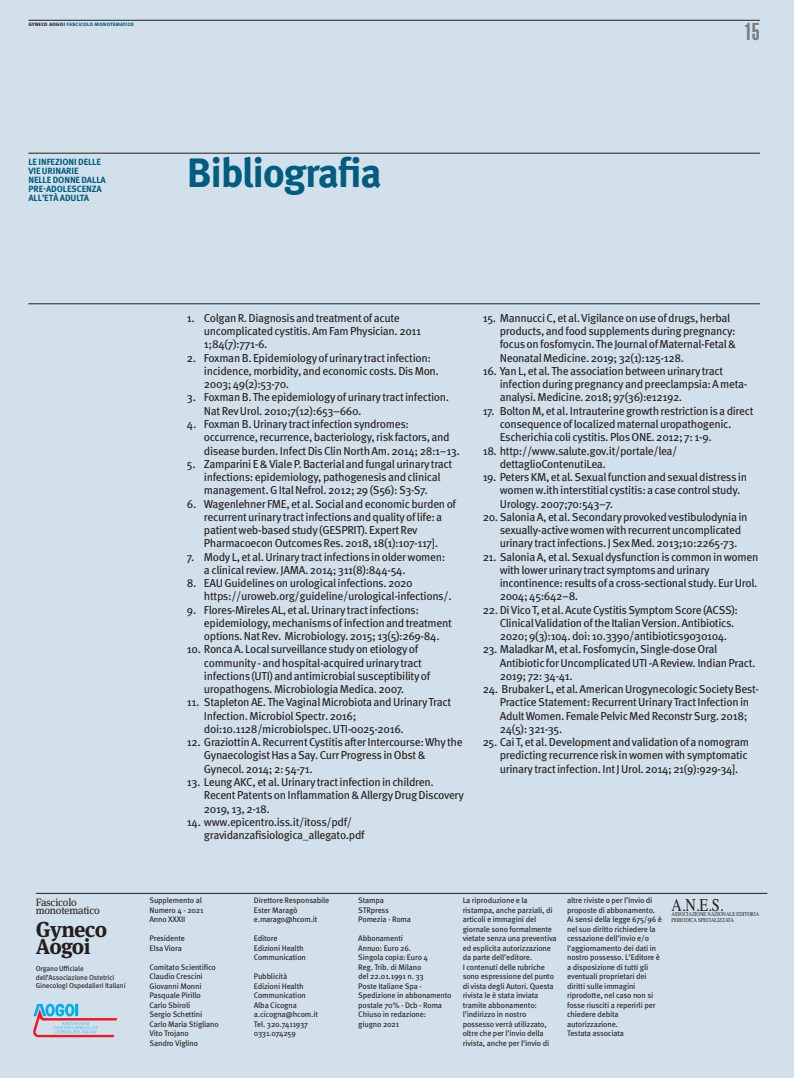
<style>
.page{position:relative;width:794px;height:1078px;background:#fff}
.page>*{position:absolute;margin:0;border:0;box-sizing:border-box;transform-origin:0 0}
.t1{font:700 41px "Meta Pro";color:#005d7f}
.t2{font:900 extra-condensed 24px "Helvetica";color:#7d7c7e}
.t3{font:700 21.6px/17px "Meta Serif OT";letter-spacing:-.03em;color:#241f1f}
.t4{font:18px "Times";color:#241f1f;scale:.8 1}
.t5{font:11.5px/13.2px "Meta Pro";letter-spacing:-.03em;color:#241f1f}
.t6{font:10.7px/8.5px "Meta Serif OT";letter-spacing:-.03em;color:#241f1f}
.t7{font:700 9px/9px "Meta Pro";letter-spacing:-.01em;color:#005d7f}
.t8{font:8px/9.5px "Meta Pro";letter-spacing:-.02em;color:#241f1f}
.t9{font:7.2px/8.5px "Meta Pro";letter-spacing:-.02em;color:#241f1f}
.t10{font:6px/5.5px "Times";color:#241f1f;scale:.8 1}
.t11{font:700 6px "Meta Pro";letter-spacing:-.01em;color:#005d7f}
.s1{color:#241f1f}
</style>
<div class="page">
<div style="left:0;top:0;width:794px;height:1077px;background:#d1e0ea"></div>
<hr style="left:28px;top:20px;width:732px;height:1px;background:#241f1f">
<hr style="left:28px;top:303px;width:732px;height:1px;background:#241f1f">
<hr style="left:28px;top:153px;width:732px;height:1px;background:#241f1f">
<svg style="left:33px;top:1003px;width:84px;height:33px"></svg>
<hr style="left:36px;top:892px;width:731px;height:1px;background:#241f1f">
<p class="t11" style="left:28px;top:22px;width:107px"><span class="s1">gyneco aogoi</span> fascicolo monotematico</p>
<h2 class="t2" style="left:744px;top:23px;width:17px">15</h2>
<p class="t7" style="left:28px;top:158px;width:79px">LE INFEZIONI DELLE<br>VIE URINARIE<br>NELLE DONNE DALLA<br>PRE-ADOLESCENZA<br>ALL’ETÀ ADULTA</p>
<h1 class="t1" style="left:187px;top:157px;width:196px">Bibliografia</h1>
<p class="t5" style="left:204px;top:312px;width:219px;text-indent:-17px">1. Colgan R. Diagnosis and treatment of acute uncomplicated cystitis. Am Fam Physician. 2011<br>1;84(7):771-6.</p>
<p class="t5" style="left:204px;top:352px;width:236px;text-indent:-17px">2. Foxman B. Epidemiology of urinary tract infection: incidence, morbidity, and economic costs. Dis Mon.<br>2003; 49(2):53-70.</p>
<p class="t5" style="left:204px;top:391px;width:247px;text-indent:-17px">3. Foxman B. The epidemiology of urinary tract infection.<br>Nat Rev Urol. 2010;7(12):653–660.</p>
<p class="t5" style="left:204px;top:418px;width:257px;text-indent:-17px">4. Foxman B. Urinary tract infection syndromes: occurrence, recurrence, bacteriology, risk factors, and disease burden. Infect Dis Clin North Am. 2014; 28:1–13.</p>
<p class="t5" style="left:204px;top:458px;width:250px;text-indent:-17px">5. Zamparini E &amp; Viale P. Bacterial and fungal urinary tract infections: epidemiology, pathogenesis and clinical management. G Ital Nefrol. 2012; 29 (S56): S3-S7.</p>
<p class="t5" style="left:204px;top:497px;width:254px;text-indent:-17px">6. Wagenlehner FME, et al. Social and economic burden of recurrent urinary tract infections and quality of life: a patient web-based study (GESPRIT). Expert Rev Pharmacoecon Outcomes Res. 2018, 18(1):107-117].</p>
<p class="t5" style="left:204px;top:550px;width:243px;text-indent:-17px">7. Mody L, et al. Urinary tract infections in older women: a clinical review. JAMA. 2014; 311(8):844-54.</p>
<p class="t5" style="left:204px;top:577px;width:249px;text-indent:-17px">8. EAU Guidelines on urological infections. 2020 https://uroweb.org/guideline/urological-infections/.</p>
<p class="t5" style="left:204px;top:603px;width:249px;text-indent:-17px">9. Flores-Mireles AL, et al. Urinary tract infections: epidemiology, mechanisms of infection and treatment options. Nat Rev. Microbiology. 2015; 13(5):269-84.</p>
<p class="t5" style="left:204px;top:643px;width:228px;text-indent:-17px">10. Ronca A. Local surveillance study on etiology of community - and hospital-acquired urinary tract infections (UTI) and antimicrobial susceptibility of uropathogens. Microbiologia Medica. 2007.</p>
<p class="t5" style="left:204px;top:696px;width:249px;text-indent:-17px">11. Stapleton AE. The Vaginal Microbiota and Urinary Tract<br>Infection. Microbiol Spectr. 2016; doi:10.1128/microbiolspec. UTI-0025-2016.</p>
<p class="t5" style="left:204px;top:736px;width:260px;text-indent:-17px">12. Graziottin A. Recurrent Cystitis after Intercourse: Why the<br>Gynaecologist Has a Say. Curr Progress in Obst &amp;<br>Gynecol. 2014; 2: 54-71.</p>
<p class="t5" style="left:204px;top:776px;width:261px;text-indent:-17px">13. Leung AKC, et al. Urinary tract infection in children.<br>Recent Patents on Inflammation &amp; Allergy Drug Discovery<br>2019, 13, 2-18.</p>
<p class="t5" style="left:204px;top:815px;width:162px;text-indent:-17px">14. www.epicentro.iss.it/itoss/pdf/ gravidanzafisiologica_allegato.pdf</p>
<p class="t5" style="left:500px;top:312px;width:238px;text-indent:-17px">15. Mannucci C, et al. Vigilance on use of drugs, herbal products, and food supplements during pregnancy: focus on fosfomycin. The Journal of Maternal-Fetal &amp; Neonatal Medicine. 2019; 32(1):125-128.</p>
<p class="t5" style="left:500px;top:365px;width:249px;text-indent:-17px">16. Yan L, et al. The association between urinary tract infection during pregnancy and preeclampsia: A meta&shy;analysi. Medicine. 2018; 97(36):e12192.</p>
<p class="t5" style="left:500px;top:405px;width:255px;text-indent:-17px">17. Bolton M, et al. Intrauterine growth restriction is a direct consequence of localized maternal uropathogenic.<br>Escherichia coli cystitis. Plos ONE. 2012; 7: 1-9.</p>
<p class="t5" style="left:500px;top:444px;width:179px;text-indent:-17px">18. http://www.salute.gov.it/portale/lea/ dettaglioContenutiLea.</p>
<p class="t5" style="left:500px;top:471px;width:249px;text-indent:-17px">19. Peters KM, et al. Sexual function and sexual distress in women w.ith interstitial cystitis: a case control study.<br>Urology. 2007;70:543–7.</p>
<p class="t5" style="left:500px;top:511px;width:249px;text-indent:-17px">20. Salonia A, et al. Secondary provoked vestibulodynia in sexually-active women with recurrent uncomplicated urinary tract infections. J Sex Med. 2013;10:2265-73.</p>
<p class="t5" style="left:500px;top:550px;width:260px;text-indent:-17px">21. Salonia A, et al. Sexual dysfunction is common in women with lower urinary tract symptoms and urinary incontinence: results of a cross-sectional study. Eur Urol.<br>2004; 45:642–8.</p>
<p class="t5" style="left:500px;top:603px;width:240px;text-indent:-17px">22. Di Vico T, et al. Acute Cystitis Symptom Score (ACSS):<br>Clinical Validation of the Italian Version. Antibiotics.<br>2020; 9(3):104. doi: 10.3390/antibiotics9030104.</p>
<p class="t5" style="left:500px;top:643px;width:257px;text-indent:-17px">23. Maladkar M, et al. Fosfomycin, Single-dose Oral<br>Antibiotic for Uncomplicated UTI -A Review. Indian Pract.<br>2019; 72: 34-41.</p>
<p class="t5" style="left:500px;top:683px;width:261px;text-indent:-17px">24. Brubaker L, et al. American Urogynecologic Society Best-Practice Statement: Recurrent Urinary Tract Infection in Adult Women. Female Pelvic Med Reconstr Surg. 2018; 24(5): 321-35.</p>
<p class="t5" style="left:500px;top:736px;width:251px;text-indent:-17px">25. Cai T, et al. Development and validation of a nomogram predicting recurrence risk in women with symptomatic urinary tract infection. Int J Urol. 2014; 21(9):929-34].</p>
<p class="t6" style="left:36px;top:898px;width:65px">Fascicolo monotematico</p>
<h3 class="t3" style="left:36px;top:922px;width:73px">Gyneco<br>Aogoi</h3>
<p class="t9" style="left:36px;top:964px;width:91px">Organo Ufficiale dell’Associazione Ostetrici<br>Ginecologi Ospedalieri Italiani</p>
<p class="t8" style="left:149px;top:896px;width:56px">Supplemento al<br>Numero 4 - 2021<br>Anno XXXII</p>
<p class="t8" style="left:149px;top:934px;width:37px">Presidente<br>Elsa Viora</p>
<p class="t8" style="left:149px;top:962px;width:71px">Comitato Scientifico<br>Claudio Crescini<br>Giovanni Monni<br>Pasquale Pirillo<br>Carlo Sbiroli<br>Sergio Schettini<br>Carlo Maria Stigliano<br>Vito Trojano<br>Sandro Viglino</p>
<p class="t8" style="left:254px;top:896px;width:77px">Direttore Responsabile<br>Ester Maragò e.marago@hcom.it</p>
<p class="t8" style="left:254px;top:934px;width:54px">Editore<br>Edizioni Health<br>Communication</p>
<p class="t8" style="left:254px;top:972px;width:66px">Pubblicità<br>Edizioni Health<br>Communication<br>Alba Cicogna a.cicogna@hcom.it<br>Tel. 320.7411937<br>0331.074259</p>
<p class="t8" style="left:358px;top:896px;width:54px">Stampa<br>STRpress<br>Pomezia - Roma</p>
<p class="t8" style="left:358px;top:934px;width:95px">Abbonamenti<br>Annuo: Euro 26.<br>Singola copia: Euro 4<br>Reg. Trib. di Milano<br>del 22.01.1991 n. 33<br>Poste Italiane Spa -<br>Spedizione in abbonamento postale 70% - Dcb - Roma<br>Chiuso in redazione:<br>giugno 2021</p>
<p class="t8" style="left:463px;top:896px;width:96px">La riproduzione e la ristampa, anche parziali, di articoli e immagini del giornale sono formalmente vietate senza una preventiva ed esplicita autorizzazione da parte dell’editore.<br>I contenuti delle rubriche sono espressione del punto di vista degli Autori. Questa rivista le è stata inviata tramite abbonamento: l’indirizzo in nostro possesso verrà utilizzato, oltre che per l’invio della rivista, anche per l’invio di</p>
<p class="t8" style="left:567px;top:896px;width:96px">altre riviste o per l’invio di proposte di abbonamento.<br>Ai sensi della legge 675/96 è nel suo diritto richiedere la cessazione dell’invio e/o l’aggiornamento dei dati in nostro possesso. L’Editore è a disposizione di tutti gli eventuali proprietari dei diritti sulle immagini riprodotte, nel caso non si fosse riusciti a reperirli per chiedere debita autorizzazione.<br>Testata associata</p>
<h3 class="t4" style="left:671px;top:897px;width:66px">A.N.E.S.</h3>
<p class="t10" style="left:671px;top:911px;width:111px">ASSOCIAZIONE NAZIONALE EDITORIA<br>PERIODICA SPECIALIZZATA</p>
</div>
